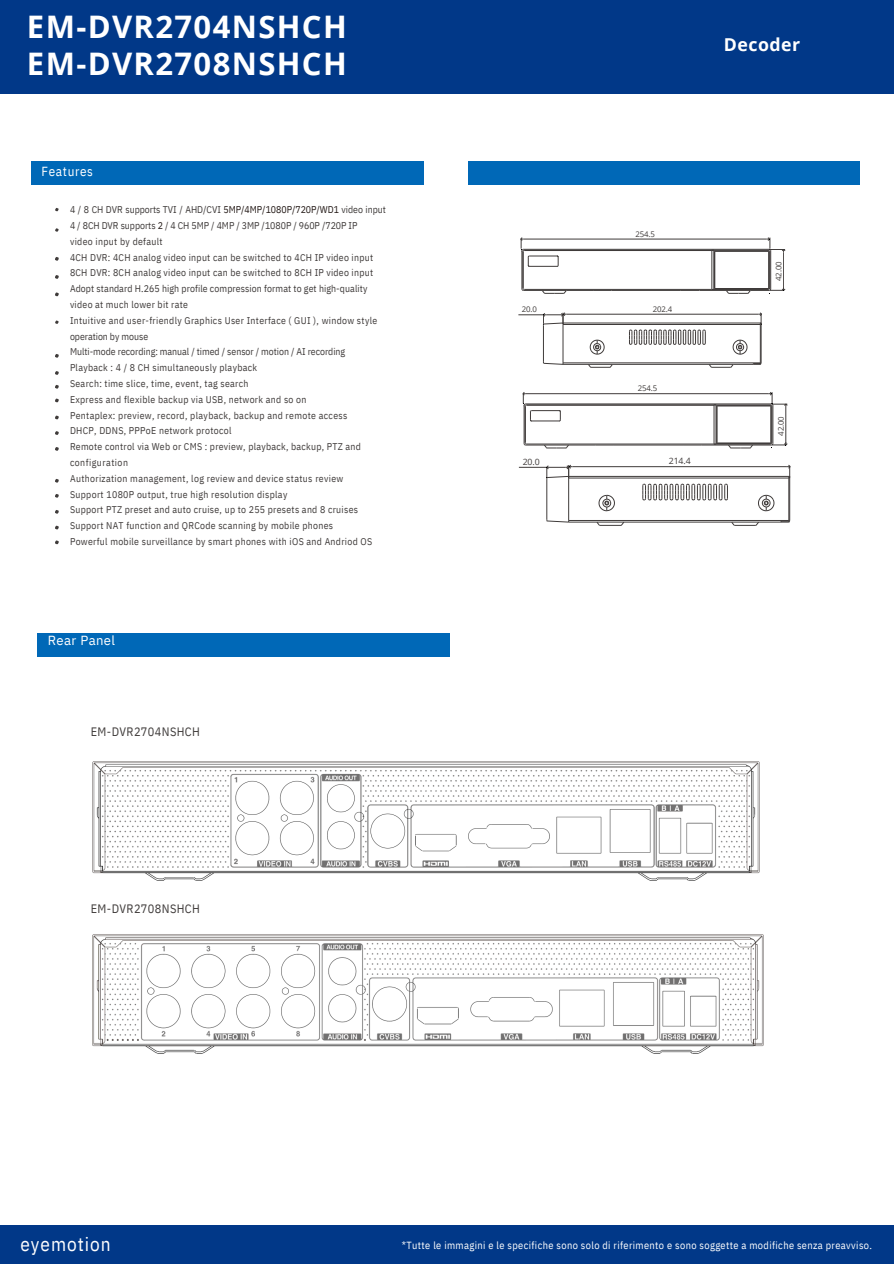
<style>
.page{position:relative;width:894px;height:1264px;background:#fff}
.page>*{position:absolute;margin:0;border:0;box-sizing:border-box;transform-origin:0 0}
.t1{font:700 31.05px "Open Sans";letter-spacing:.045em;color:#fff}
.t2{font:19.2px "IBM Plex Sans Cond";letter-spacing:.05em;color:#fff}
.t3{font:700 17.7px "Open Sans";letter-spacing:.025em;color:#fff}
.t4{font:13.2px "IBM Plex Sans";letter-spacing:.03em;color:#fff}
.t5{font:13.2px "IBM Plex Sans Cond";letter-spacing:.05em;color:#fff}
.t6{font:12.15px "IBM Plex Sans Cond";letter-spacing:.03em;color:#3f3b3a}
.t7{font:10.35px "IBM Plex Sans Cond";letter-spacing:.035em;color:#fff}
.t8{font:9.75px/15.8px "IBM Plex Sans Cond";letter-spacing:.03em;color:#3f3b3a}
.t9{font:8.7px "Open Sans";color:#3f3b3a}
.t10{font:7.8px "Open Sans";letter-spacing:-.01em;color:#3f3b3a}
.s1{color:#231916}
</style>
<div class="page">
<div style="left:0;top:1225px;width:893px;height:38px;background:#013888"></div>
<div style="left:0;top:0;width:893px;height:93px;background:#013888"></div>
<svg style="left:55px;top:257px;width:4px;height:4px"></svg>
<svg style="left:55px;top:275px;width:4px;height:4px"></svg>
<svg style="left:55px;top:292px;width:4px;height:4px"></svg>
<svg style="left:55px;top:354px;width:4px;height:4px"></svg>
<svg style="left:55px;top:371px;width:4px;height:4px"></svg>
<svg style="left:55px;top:398px;width:4px;height:4px"></svg>
<svg style="left:55px;top:415px;width:4px;height:4px"></svg>
<svg style="left:55px;top:447px;width:4px;height:4px"></svg>
<svg style="left:55px;top:431px;width:4px;height:4px"></svg>
<svg style="left:55px;top:385px;width:4px;height:3px"></svg>
<svg style="left:55px;top:494px;width:4px;height:3px"></svg>
<svg style="left:55px;top:525px;width:4px;height:4px"></svg>
<svg style="left:55px;top:510px;width:4px;height:3px"></svg>
<svg style="left:55px;top:540px;width:4px;height:4px"></svg>
<svg style="left:55px;top:479px;width:4px;height:3px"></svg>
<div style="left:31px;top:161px;width:393px;height:24px;background:#0068b7"></div>
<div style="left:37px;top:633px;width:412px;height:24px;background:#0068b7"></div>
<img style="left:92px;top:761px;width:668px;height:120px">
<hr style="left:566px;top:314px;width:192px;height:1px;background:#3f3b3a">
<hr style="left:563px;top:322px;width:197px;height:1px;background:#3f3b3a">
<hr style="left:563px;top:324px;width:197px;height:1px;background:#3f3b3a">
<hr style="left:543px;top:325px;width:1px;height:37px;background:#3f3b3a">
<svg style="left:518px;top:312px;width:48px;height:13px"></svg>
<hr style="left:562px;top:324px;width:1px;height:39px;background:#3f3b3a">
<hr style="left:760px;top:324px;width:1px;height:39px;background:#3f3b3a">
<svg style="left:732px;top:339px;width:15px;height:16px"></svg>
<hr style="left:612px;top:364px;width:96px;height:1px;background:#3f3b3a">
<svg style="left:589px;top:339px;width:15px;height:16px"></svg>
<hr style="left:759px;top:324px;width:1px;height:39px;background:#3f3b3a">
<svg style="left:629px;top:329px;width:77px;height:16px"></svg>
<svg style="left:758px;top:312px;width:3px;height:12px"></svg>
<hr style="left:563px;top:362px;width:197px;height:1px;background:#3f3b3a">
<svg style="left:542px;top:362px;width:71px;height:6px"></svg>
<svg style="left:707px;top:362px;width:54px;height:6px"></svg>
<img style="left:92px;top:934px;width:672px;height:120px">
<div style="left:468px;top:161px;width:392px;height:24px;background:#0068b7"></div>
<hr style="left:783px;top:252px;width:1px;height:38px;background:#3f3b3a">
<hr style="left:523px;top:239px;width:243px;height:1px;background:#3f3b3a">
<hr style="left:611px;top:290px;width:69px;height:1px;background:#3f3b3a">
<hr style="left:713px;top:250px;width:55px;height:1px;background:#3f3b3a">
<hr style="left:770px;top:251px;width:1px;height:38px;background:#3f3b3a">
<hr style="left:524px;top:250px;width:187px;height:1px;background:#3f3b3a">
<hr style="left:524px;top:289px;width:187px;height:1px;background:#3f3b3a">
<hr style="left:522px;top:252px;width:1px;height:36px;background:#3f3b3a">
<hr style="left:769px;top:252px;width:1px;height:36px;background:#3f3b3a">
<hr style="left:768px;top:251px;width:1px;height:37px;background:#3f3b3a">
<hr style="left:714px;top:251px;width:1px;height:37px;background:#3f3b3a">
<hr style="left:523px;top:249px;width:246px;height:1px;background:#3f3b3a">
<hr style="left:521px;top:251px;width:1px;height:38px;background:#3f3b3a">
<svg style="left:680px;top:287px;width:105px;height:7px"></svg>
<svg style="left:521px;top:287px;width:90px;height:7px"></svg>
<hr style="left:711px;top:250px;width:1px;height:39px;background:#3f3b3a">
<hr style="left:713px;top:250px;width:1px;height:39px;background:#3f3b3a">
<svg style="left:766px;top:237px;width:19px;height:15px"></svg>
<svg style="left:520px;top:237px;width:39px;height:31px"></svg>
<hr style="left:714px;top:251px;width:54px;height:1px;background:#3f3b3a">
<hr style="left:785px;top:407px;width:1px;height:38px;background:#3f3b3a">
<hr style="left:525px;top:393px;width:243px;height:1px;background:#3f3b3a">
<hr style="left:613px;top:444px;width:69px;height:1px;background:#3f3b3a">
<hr style="left:716px;top:404px;width:54px;height:1px;background:#3f3b3a">
<hr style="left:526px;top:405px;width:187px;height:1px;background:#3f3b3a">
<hr style="left:772px;top:405px;width:1px;height:38px;background:#3f3b3a">
<hr style="left:526px;top:404px;width:187px;height:1px;background:#3f3b3a">
<hr style="left:526px;top:443px;width:187px;height:1px;background:#3f3b3a">
<hr style="left:524px;top:406px;width:1px;height:36px;background:#3f3b3a">
<hr style="left:771px;top:406px;width:1px;height:36px;background:#3f3b3a">
<hr style="left:770px;top:406px;width:1px;height:37px;background:#3f3b3a">
<hr style="left:716px;top:406px;width:1px;height:37px;background:#3f3b3a">
<hr style="left:525px;top:403px;width:246px;height:1px;background:#3f3b3a">
<hr style="left:523px;top:405px;width:1px;height:38px;background:#3f3b3a">
<svg style="left:682px;top:442px;width:105px;height:7px"></svg>
<svg style="left:523px;top:442px;width:90px;height:7px"></svg>
<hr style="left:713px;top:405px;width:1px;height:39px;background:#3f3b3a">
<hr style="left:715px;top:405px;width:1px;height:39px;background:#3f3b3a">
<svg style="left:768px;top:392px;width:19px;height:15px"></svg>
<svg style="left:522px;top:392px;width:39px;height:31px"></svg>
<hr style="left:717px;top:405px;width:53px;height:1px;background:#3f3b3a">
<hr style="left:572px;top:466px;width:214px;height:1px;background:#3f3b3a">
<hr style="left:568px;top:476px;width:220px;height:1px;background:#3f3b3a">
<hr style="left:568px;top:477px;width:220px;height:1px;background:#3f3b3a">
<hr style="left:546px;top:479px;width:1px;height:40px;background:#3f3b3a">
<svg style="left:518px;top:464px;width:54px;height:15px"></svg>
<hr style="left:568px;top:478px;width:1px;height:42px;background:#3f3b3a">
<hr style="left:789px;top:478px;width:1px;height:42px;background:#3f3b3a">
<svg style="left:758px;top:494px;width:16px;height:17px"></svg>
<hr style="left:623px;top:521px;width:108px;height:1px;background:#3f3b3a">
<svg style="left:598px;top:494px;width:17px;height:17px"></svg>
<hr style="left:788px;top:478px;width:1px;height:42px;background:#3f3b3a">
<svg style="left:642px;top:483px;width:86px;height:18px"></svg>
<svg style="left:786px;top:464px;width:4px;height:15px"></svg>
<hr style="left:568px;top:520px;width:220px;height:1px;background:#3f3b3a">
<svg style="left:546px;top:519px;width:79px;height:7px"></svg>
<svg style="left:730px;top:520px;width:60px;height:6px"></svg>
<h1 class="t1" style="left:27px;top:5px;width:321px">EM-DVR2704NSHCH</h1>
<p class="t1" style="left:27px;top:42px;width:321px">EM-DVR2708NSHCH</p>
<p class="t5" style="left:41px;top:163px;width:53px">Features</p>
<p class="t8" style="left:70px;top:202px;width:317px">4 / 8 CH DVR supports TVI / AHD/CVI <span class="s1">5MP/4MP/1080P/720P/WD1</span> video input 4 / 8CH DVR supports <span class="s1">2</span> / 4 CH 5MP / 4MP / 3MP /1080P / 960P /720P IP<br>video input by default<br>4CH DVR: 4CH analog video input can be switched to 4CH IP video input 8CH DVR: 8CH analog video input can be switched to 8CH IP video input Adopt standard H.265 high profile compression format to get high-quality video at much lower bit rate<br>Intuitive and user-friendly Graphics User Interface ( GUI ), window style operation by mouse<br>Multi-mode recording: manual / timed / sensor / motion / AI recording<br>Playback : 4 / 8 CH simultaneously playback<br>Search: time slice, time, event, tag search<br>Express and flexible backup via USB, network and so on<br>Pentaplex: preview, record, playback, backup and remote access<br>DHCP, DDNS, PPPoE network protocol<br>Remote control via Web or CMS : preview, playback, backup, PTZ and configuration<br>Authorization management, log review and device status review<br>Support 1080P output, true high resolution display<br>Support PTZ preset and auto cruise, up to 255 presets and 8 cruises Support NAT function and QRCode scanning by mobile phones<br>Powerful mobile surveillance by smart phones with iOS and Andriod OS</p>
<p class="t4" style="left:48px;top:631px;width:69px">Rear Panel</p>
<p class="t6" style="left:91px;top:724px;width:111px">EM-DVR2704NSHCH</p>
<p class="t6" style="left:91px;top:900px;width:111px">EM-DVR2708NSHCH</p>
<h1 class="t3" style="left:723px;top:32px;width:78px">Decoder</h1>
<h6 class="t10" style="left:521px;top:304px;width:17px">20.0</h6>
<p class="t10" style="left:635px;top:228px;width:21px">254.5</p>
<p class="t10" style="left:652px;top:303px;width:21px">202.4</p>
<p class="t10" style="left:637px;top:383px;width:21px">254.5</p>
<p class="t9" style="left:522px;top:455px;width:18px">20.0</p>
<p class="t9" style="left:668px;top:455px;width:23px">214.4</p>
<p class="t10" style="left:773px;top:281px;width:21px;rotate:-90deg">42.00</p>
<p class="t10" style="left:775px;top:436px;width:21px;rotate:-90deg">42.00</p>
<h2 class="t2" style="left:20px;top:1231px;width:92px">eyemotion</h2>
<p class="t7" style="left:402px;top:1238px;width:471px">*Tutte le immagini e le specifiche sono solo di riferimento e sono soggette a modifiche senza preavviso.</p>
</div>
